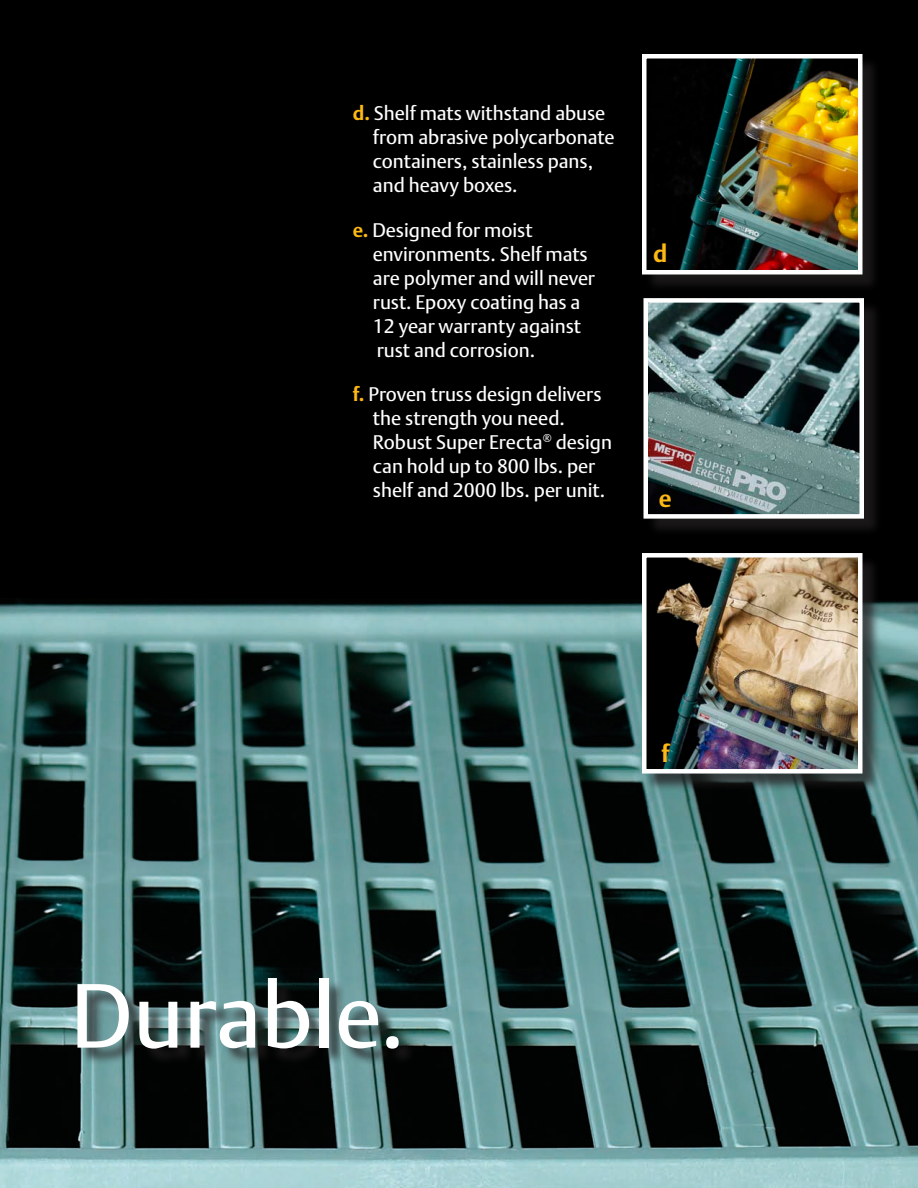
<style>
.page{position:relative;width:918px;height:1188px;background:#fff}
.page>*{position:absolute;margin:0;border:0;box-sizing:border-box;transform-origin:0 0}
.t1{font:90px "DTL Argo T";color:#fff}
.t2{font:700 24px "DTL Argo T";color:#fcb814}
.t3{font:19.5px/24px "DTL Argo T";color:#fff}
.s1{font-weight:700;color:#fcb814}
</style>
<div class="page">
<img style="left:0;top:0;width:918px;height:1188px">
<div style="left:79px;top:979px;width:337px;height:87px;background:#231f20;opacity:.75"></div>
<div style="left:644px;top:555px;width:237px;height:237px;background:#231f20;opacity:.75"></div>
<img style="left:647px;top:558px;width:210px;height:211px">
<div style="left:642px;top:553px;width:220px;height:221px;border:4px solid #fff"></div>
<div style="left:644px;top:56px;width:237px;height:237px;background:#231f20;opacity:.75"></div>
<img style="left:647px;top:59px;width:210px;height:210px">
<div style="left:642px;top:54px;width:220px;height:220px;border:4px solid #fff"></div>
<div style="left:646px;top:300px;width:237px;height:237px;background:#231f20;opacity:.75"></div>
<img style="left:649px;top:303px;width:210px;height:211px">
<div style="left:644px;top:298px;width:220px;height:221px;border:4px solid #fff"></div>
<p class="t3" style="left:373px;top:101px;width:243px;text-indent:-20px"><span class="s1">d.</span> Shelf mats withstand abuse from abrasive polycarbonate containers, stainless pans, and heavy boxes.</p>
<p class="t3" style="left:373px;top:217px;width:224px;text-indent:-20px"><span class="s1">e.</span> Designed for moist environments. Shelf mats are polymer and will never rust. Epoxy coating has a<br>12 year warranty against rust and corrosion.</p>
<p class="t3" style="left:373px;top:382px;width:241px;text-indent:-20px"><span class="s1">f.</span> Proven truss design delivers the strength you need.<br>Robust Super Erecta<sup>®</sup> design can hold up to 800 lbs. per shelf and 2000 lbs. per unit.</p>
<p class="t2" style="left:653px;top:240px;width:16px">d</p>
<p class="t2" style="left:659px;top:484px;width:14px">e</p>
<p class="t1" style="left:70px;top:962px;width:336px">Durable.</p>
<p class="t2" style="left:662px;top:739px;width:10px">f</p>
</div>
